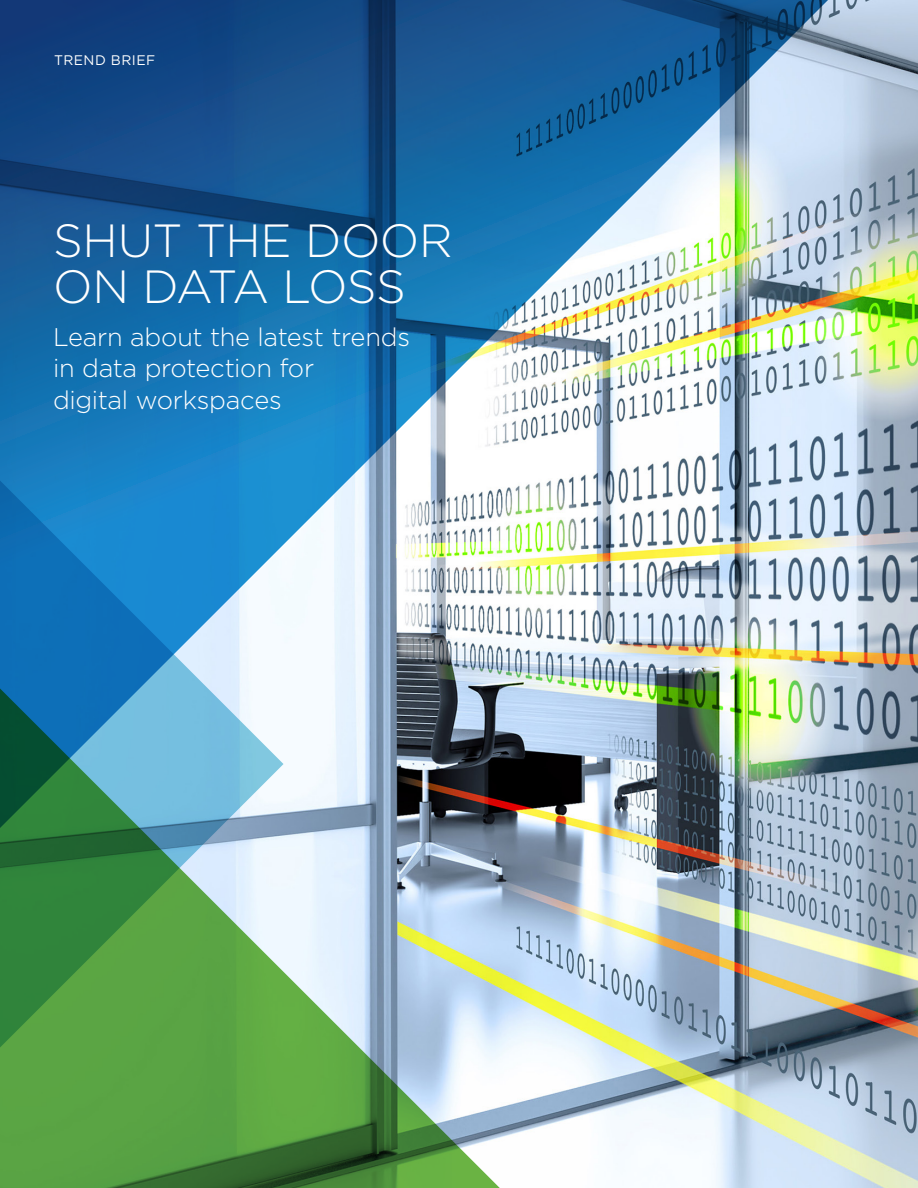
<style>
.page{position:relative;width:918px;height:1188px;background:#fff}
.page>*{position:absolute;margin:0;border:0;box-sizing:border-box;transform-origin:0 0}
._1a_MAIN_TITLE{font:300 46.5px/46.5px "Gotham";letter-spacing:-.015em;color:#fff}
._1b__MAIN_SUB_TITLE{font:300 25.5px/31.5px "Gotham";letter-spacing:-.015em;color:#fff}
.FOLIO-WHITE{font:13.8px "Gotham";letter-spacing:.035em;color:#fff}
</style>
<div class="page">
<img style="left:513px;top:903px;width:405px;height:285px">
<img style="left:0;top:0;width:918px;height:903px">
<svg style="left:0;top:465px;width:284px;height:210px;background:#328fce"></svg>
<svg style="left:0;top:675px;width:513px;height:513px;background:#77a88a"></svg>
<p class="FOLIO-WHITE" style="left:54px;top:51px;width:103px">TREND BRIEF</p>
<p class="_1a_MAIN_TITLE" style="left:53px;top:216px;width:401px">SHUT THE DOOR<br>ON DATA LOSS</p>
<p class="_1b__MAIN_SUB_TITLE" style="left:53px;top:320px;width:358px">Learn about the latest trends in data protection for<br>digital workspaces</p>
</div>
